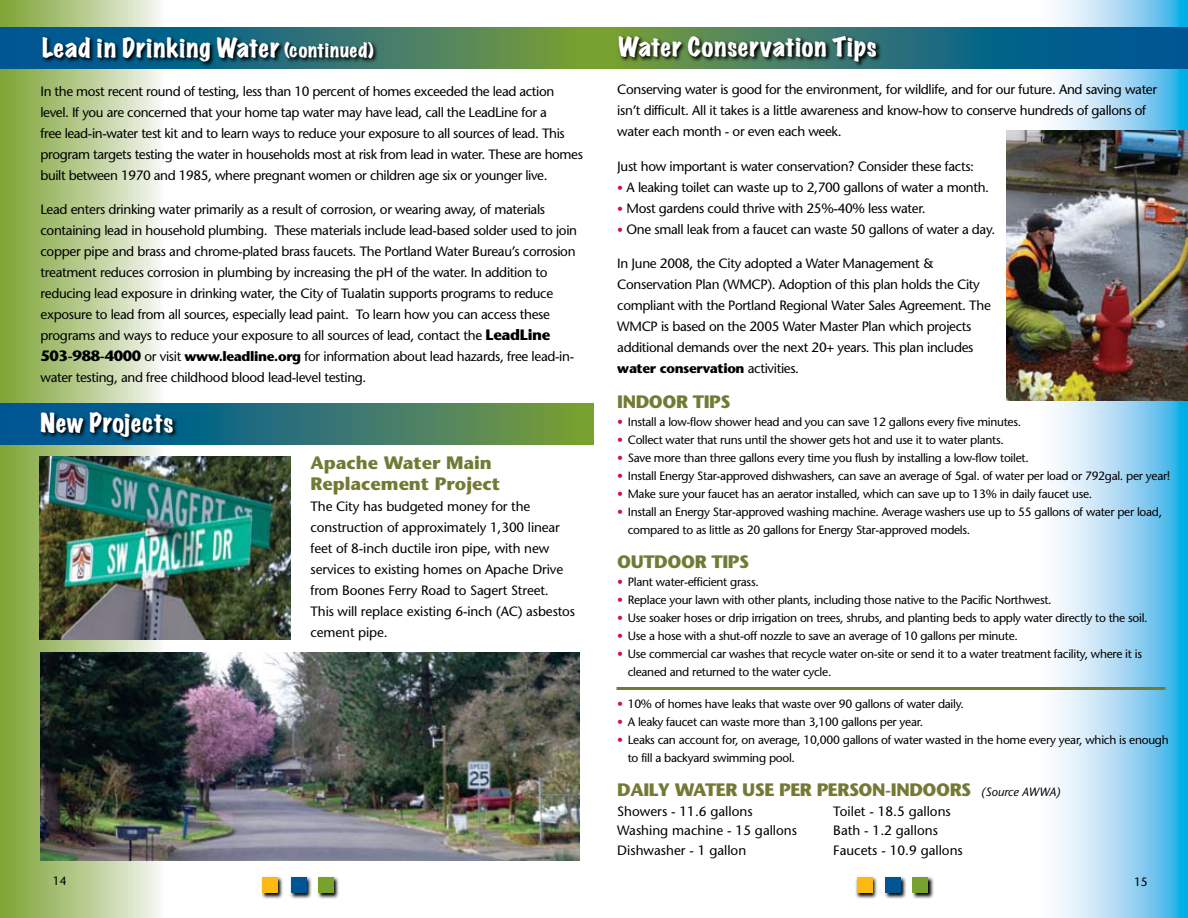
<style>
.page{position:relative;width:1188px;height:918px;background:#fff}
.page>*{position:absolute;margin:0;border:0;box-sizing:border-box;transform-origin:0 0}
.t1{font:expanded 24px "Marker Felt";letter-spacing:.03em;color:#fff}
.t2{font:700 18px "Stone Sans";letter-spacing:-.025em;color:#737a35}
.t3{font:700 18px/21px "Stone Sans";color:#737a35}
.t4{font:13.5px/21px "Stone Sans";letter-spacing:-.025em;color:#000}
.t5{font:13.5px "Stone Sans";color:#000}
.t6{font:12px/18px "Stone Sans";letter-spacing:-.025em;color:#000}
.s1{font-size:18px}
.s2{font-weight:700;font-size:15px}
.s3{font-weight:700}
.s4{font-size:12px;color:#d31145}
.s5{color:#d31145}
.s6{font-weight:400;font-style:italic;font-size:12px;color:#000}
</style>
<div class="page">
<div style="left:0;top:0;width:163px;height:918px;background:linear-gradient(to right,#7ba231,#f0f3ee)"></div>
<svg style="left:0;top:404px;width:594px;height:41px;background:#38796b"></svg>
<svg style="left:1032px;top:0;width:156px;height:918px"></svg>
<svg style="left:596px;top:27px;width:592px;height:41px;background:#19697d"></svg>
<svg style="left:0;top:27px;width:596px;height:41px;background:#417d64"></svg>
<svg style="left:41px;top:36px;width:338px;height:31px;background:#0f495d"></svg>
<svg style="left:39px;top:411px;width:139px;height:31px;background:#003f61"></svg>
<svg style="left:618px;top:35px;width:264px;height:33px;background:#3b5f42"></svg>
<img style="left:40px;top:457px;width:251px;height:183px">
<img style="left:40px;top:653px;width:539px;height:207px">
<img style="left:1006px;top:130px;width:182px;height:270px">
<svg style="left:856px;top:876px;width:78px;height:23px"></svg>
<div style="left:857px;top:878px;width:16px;height:15px;background:#fdb813"></div>
<div style="left:885px;top:878px;width:16px;height:15px;background:#005595"></div>
<div style="left:912px;top:878px;width:16px;height:15px;background:#78a22f"></div>
<svg style="left:261px;top:876px;width:78px;height:23px"></svg>
<div style="left:262px;top:878px;width:16px;height:15px;background:#fdb813"></div>
<div style="left:291px;top:878px;width:16px;height:15px;background:#005595"></div>
<div style="left:318px;top:878px;width:16px;height:15px;background:#78a22f"></div>
<hr style="left:616px;top:687px;width:550px;height:3px;background:#737a35">
<h1 class="t1" style="left:42px;top:30px;width:333px">Lead in Drinking Water <span class="s1">(continued)</span></h1>
<p class="t4" style="left:40px;top:80px;width:544px">In the most recent round of testing, less than 10 percent of homes exceeded the lead action level. If you are concerned that your home tap water may have lead, call the LeadLine for a<br>free lead-in-water test kit and to learn ways to reduce your exposure to all sources of lead. This program targets testing the water in households most at risk from lead in water. These are homes built between 1970 and 1985, where pregnant women or children age six or younger live.</p>
<p class="t4" style="left:40px;top:199px;width:538px">Lead enters drinking water primarily as a result of corrosion, or wearing away, of materials containing lead in household plumbing. These materials include lead-based solder used to join copper pipe and brass and chrome-plated brass faucets. The Portland Water Bureau’s corrosion treatment reduces corrosion in plumbing by increasing the pH of the water. In addition to reducing lead exposure in drinking water, the City of Tualatin supports programs to reduce exposure to lead from all sources, especially lead paint. To learn how you can access these programs and ways to reduce your exposure to all sources of lead, contact the <span class="s2">LeadLine 503-988-4000</span> or visit <span class="s3">www.leadline.org</span> for information about lead hazards, free lead-in&shy;water testing, and free childhood blood lead-level testing.</p>
<h1 class="t1" style="left:40px;top:405px;width:134px">New Projects</h1>
<h2 class="t3" style="left:311px;top:452px;width:191px">Apache Water Main<br>Replacement Project</h2>
<p class="t4" style="left:311px;top:496px;width:266px">The City has budgeted money for the construction of approximately 1,300 linear feet of 8-inch ductile iron pipe, with new services to existing homes on Apache Drive from Boones Ferry Road to Sagert Street.<br>This will replace existing 6-inch (AC) asbestos cement pipe.</p>
<h1 class="t1" style="left:619px;top:29px;width:260px">Water Conservation Tips</h1>
<p class="t4" style="left:617px;top:79px;width:541px">Conserving water is good for the environment, for wildlife, and for our future. And saving water isn’t difficult. All it takes is a little awareness and know-how to conserve hundreds of gallons of water each month - or even each week.</p>
<p class="t4" style="left:617px;top:156px;width:358px">Just how important is water conservation? Consider these facts:</p>
<p class="t4" style="left:617px;top:176px;width:373px"><span class="s4">•</span> A leaking toilet can waste up to 2,700 gallons of water a month.</p>
<p class="t4" style="left:617px;top:197px;width:310px"><span class="s4">•</span> Most gardens could thrive with 25%-40% less water.</p>
<p class="t4" style="left:617px;top:218px;width:379px"><span class="s4">•</span> One small leak from a faucet can waste 50 gallons of water a day.</p>
<p class="t4" style="left:617px;top:253px;width:375px">In June 2008, the City adopted a Water Management &amp; Conservation Plan (WMCP). Adoption of this plan holds the City compliant with the Portland Regional Water Sales Agreement. The WMCP is based on the 2005 Water Master Plan which projects additional demands over the next 20+ years. This plan includes <span class="s3">water conservation</span> activities.</p>
<h2 class="t2" style="left:617px;top:391px;width:115px">INDOOR TIPS</h2>
<p class="t6" style="left:617px;top:412px;width:405px"><span class="s5">•</span> Install a low-flow shower head and you can save 12 gallons every five minutes.</p>
<p class="t6" style="left:617px;top:430px;width:388px"><span class="s5">•</span> Collect water that runs until the shower gets hot and use it to water plants.</p>
<p class="t6" style="left:617px;top:448px;width:413px"><span class="s5">•</span> Save more than three gallons every time you flush by installing a low-flow toilet.</p>
<p class="t6" style="left:617px;top:466px;width:555px"><span class="s5">•</span> Install Energy Star-approved dishwashers, can save an average of 5gal. of water per load or 792gal. per year!</p>
<p class="t6" style="left:617px;top:484px;width:477px"><span class="s5">•</span> Make sure your faucet has an aerator installed, which can save up to 13% in daily faucet use.</p>
<p class="t6" style="left:628px;top:502px;width:536px;text-indent:-10px"><span class="s5">•</span> Install an Energy Star-approved washing machine. Average washers use up to 55 gallons of water per load, compared to as little as 20 gallons for Energy Star-approved models.</p>
<h2 class="t2" style="left:617px;top:551px;width:133px">OUTDOOR TIPS</h2>
<p class="t6" style="left:617px;top:573px;width:143px"><span class="s5">•</span> Plant water-efficient grass.</p>
<p class="t6" style="left:617px;top:591px;width:436px"><span class="s5">•</span> Replace your lawn with other plants, including those native to the Pacific Northwest.</p>
<p class="t6" style="left:617px;top:609px;width:532px"><span class="s5">•</span> Use soaker hoses or drip irrigation on trees, shrubs, and planting beds to apply water directly to the soil.</p>
<p class="t6" style="left:617px;top:627px;width:402px"><span class="s5">•</span> Use a hose with a shut-off nozzle to save an average of 10 gallons per minute.</p>
<p class="t6" style="left:628px;top:645px;width:516px;text-indent:-10px"><span class="s5">•</span> Use commercial car washes that recycle water on-site or send it to a water treatment facility, where it is cleaned and returned to the water cycle.</p>
<p class="t6" style="left:617px;top:694px;width:348px"><span class="s5">•</span> 10% of homes have leaks that waste over 90 gallons of water daily.</p>
<p class="t6" style="left:617px;top:712px;width:307px"><span class="s5">•</span> A leaky faucet can waste more than 3,100 gallons per year.</p>
<p class="t6" style="left:628px;top:730px;width:542px;text-indent:-10px"><span class="s5">•</span> Leaks can account for, on average, 10,000 gallons of water wasted in the home every year, which is enough to fill a backyard swimming pool.</p>
<h2 class="t2" style="left:617px;top:779px;width:444px">DAILY WATER USE PER PERSON-INDOORS <span class="s6">(Source AWWA)</span></h2>
<p class="t5" style="left:617px;top:803px;width:137px">Showers - 11.6 gallons</p>
<p class="t5" style="left:833px;top:803px;width:119px">Toilet - 18.5 gallons</p>
<p class="t5" style="left:617px;top:822px;width:181px">Washing machine - 15 gallons</p>
<p class="t5" style="left:833px;top:822px;width:106px">Bath - 1.2 gallons</p>
<p class="t5" style="left:617px;top:842px;width:130px">Dishwasher - 1 gallon</p>
<p class="t5" style="left:833px;top:842px;width:131px">Faucets - 10.9 gallons</p>
<p class="t6" style="left:53px;top:872px;width:15px">14</p>
<p class="t6" style="left:1134px;top:873px;width:15px">15</p>
</div>
